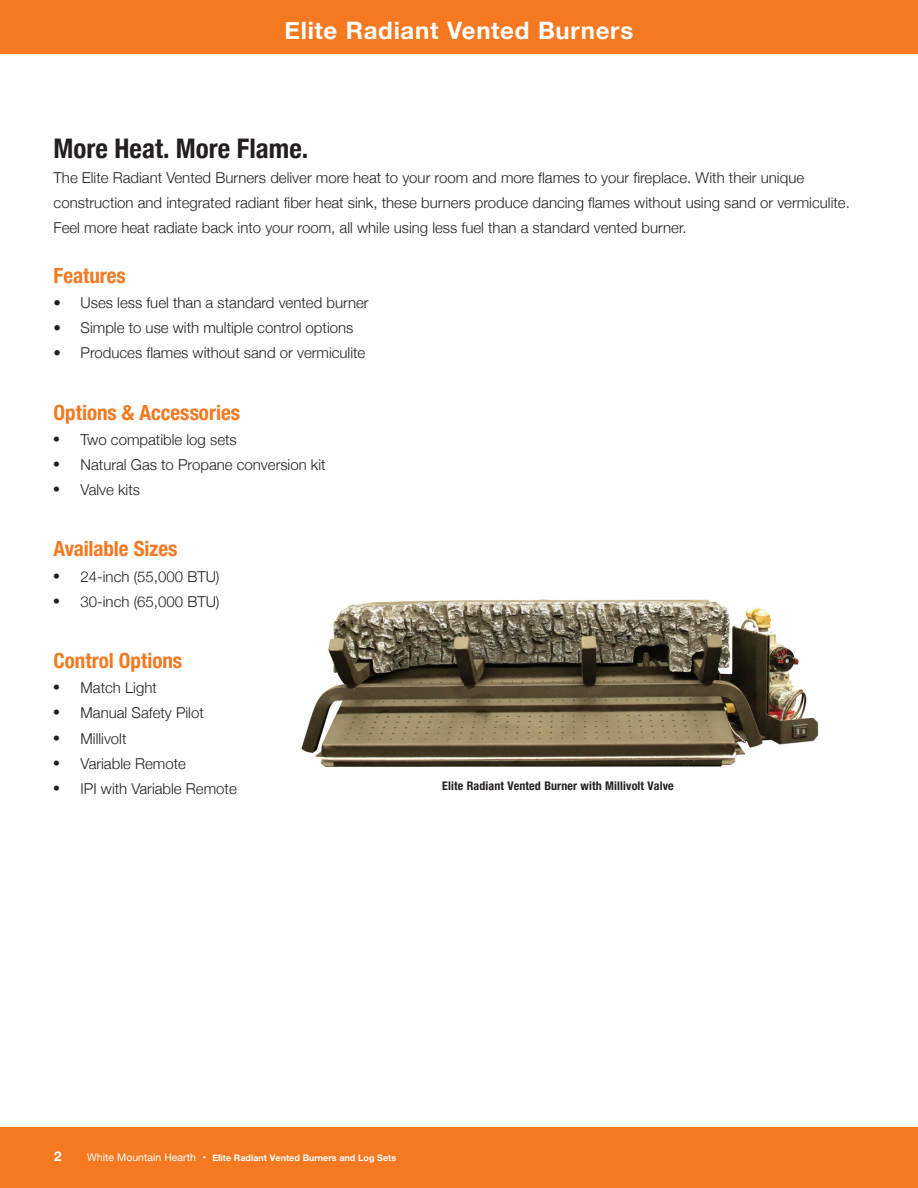
<style>
.page{position:relative;width:918px;height:1188px;background:#fff}
.page>*{position:absolute;margin:0;border:0;box-sizing:border-box;transform-origin:0 0}
.Product_Guide_Paragr{font:700 condensed 27px "Helvetica Neue";color:#231f20}
.t1{font:700 24px "Helvetica Neue";letter-spacing:.03em;color:#fff}
.t2{font:700 condensed 21px "Helvetica Neue";color:#f47921}
.Product_Guide_Paragr-2{font:300 15px/25.2px "Helvetica Neue";color:#231f20}
.t3{font:700 13.5px "Helvetica Neue";color:#fff}
.t4{font:700 condensed 12px "Helvetica Neue";letter-spacing:.01em;color:#231f20}
.t5{font:700 9px "Helvetica Neue";color:#fff}
.s1{font-family:"Times";font-weight:400;font-size:18px}
.s2{font-weight:400;font-size:10.5px}
</style>
<div class="page">
<div style="left:0;top:0;width:918px;height:54px;background:#f47921"></div>
<div style="left:0;top:1127px;width:918px;height:61px;background:#f47921"></div>
<img style="left:301px;top:599px;width:518px;height:168px">
<p class="t1" style="left:285px;top:11px;width:350px">Elite Radiant Vented Burners</p>
<p class="Product_Guide_Paragr" style="left:54px;top:126px;width:256px">More Heat. More Flame.</p>
<p class="Product_Guide_Paragr-2" style="left:54px;top:164px;width:798px">The Elite Radiant Vented Burners deliver more heat to your room and more flames to your fireplace. With their unique construction and integrated radiant fiber heat sink, these burners produce dancing flames without using sand or vermiculite.<br>Feel more heat radiate back into your room, all while using less fuel than a standard vented burner.</p>
<p class="t2" style="left:54px;top:263px;width:74px">Features</p>
<p class="Product_Guide_Paragr-2" style="left:54px;top:289px;width:317px">• Uses less fuel than a standard vented burner</p>
<p class="Product_Guide_Paragr-2" style="left:54px;top:314px;width:301px">• Simple to use with multiple control options</p>
<p class="Product_Guide_Paragr-2" style="left:54px;top:339px;width:313px">• Produces flames without sand or vermiculite</p>
<p class="t2" style="left:54px;top:399px;width:188px">Options &amp; Accessories</p>
<p class="Product_Guide_Paragr-2" style="left:54px;top:426px;width:185px"><span class="s1">•</span> Two compatible log sets</p>
<p class="Product_Guide_Paragr-2" style="left:54px;top:451px;width:274px"><span class="s1">•</span> Natural Gas to Propane conversion kit</p>
<p class="Product_Guide_Paragr-2" style="left:54px;top:476px;width:88px"><span class="s1">•</span> Valve kits</p>
<p class="t2" style="left:54px;top:536px;width:125px">Available Sizes</p>
<p class="Product_Guide_Paragr-2" style="left:54px;top:563px;width:167px"><span class="s1">•</span> 24-inch (55,000 BTU)</p>
<p class="Product_Guide_Paragr-2" style="left:54px;top:588px;width:167px"><span class="s1">•</span> 30-inch (65,000 BTU)</p>
<p class="t2" style="left:54px;top:648px;width:130px">Control Options</p>
<p class="Product_Guide_Paragr-2" style="left:54px;top:674px;width:105px"><span class="s1">•</span> Match Light</p>
<p class="Product_Guide_Paragr-2" style="left:54px;top:699px;width:152px"><span class="s1">•</span> Manual Safety Pilot</p>
<p class="Product_Guide_Paragr-2" style="left:54px;top:725px;width:74px"><span class="s1">•</span> Millivolt</p>
<p class="Product_Guide_Paragr-2" style="left:54px;top:750px;width:134px"><span class="s1">•</span> Variable Remote</p>
<p class="Product_Guide_Paragr-2" style="left:54px;top:775px;width:185px"><span class="s1">•</span> IPI with Variable Remote</p>
<p class="t4" style="left:442px;top:779px;width:233px">Elite Radiant Vented Burner with Millivolt Valve</p>
<p class="t3" style="left:54px;top:1146px;width:9px">2</p>
<p class="t5" style="left:87px;top:1151px;width:311px"><span class="s2">White Mountain Hearth •</span> Elite Radiant Vented Burners and Log Sets</p>
</div>
